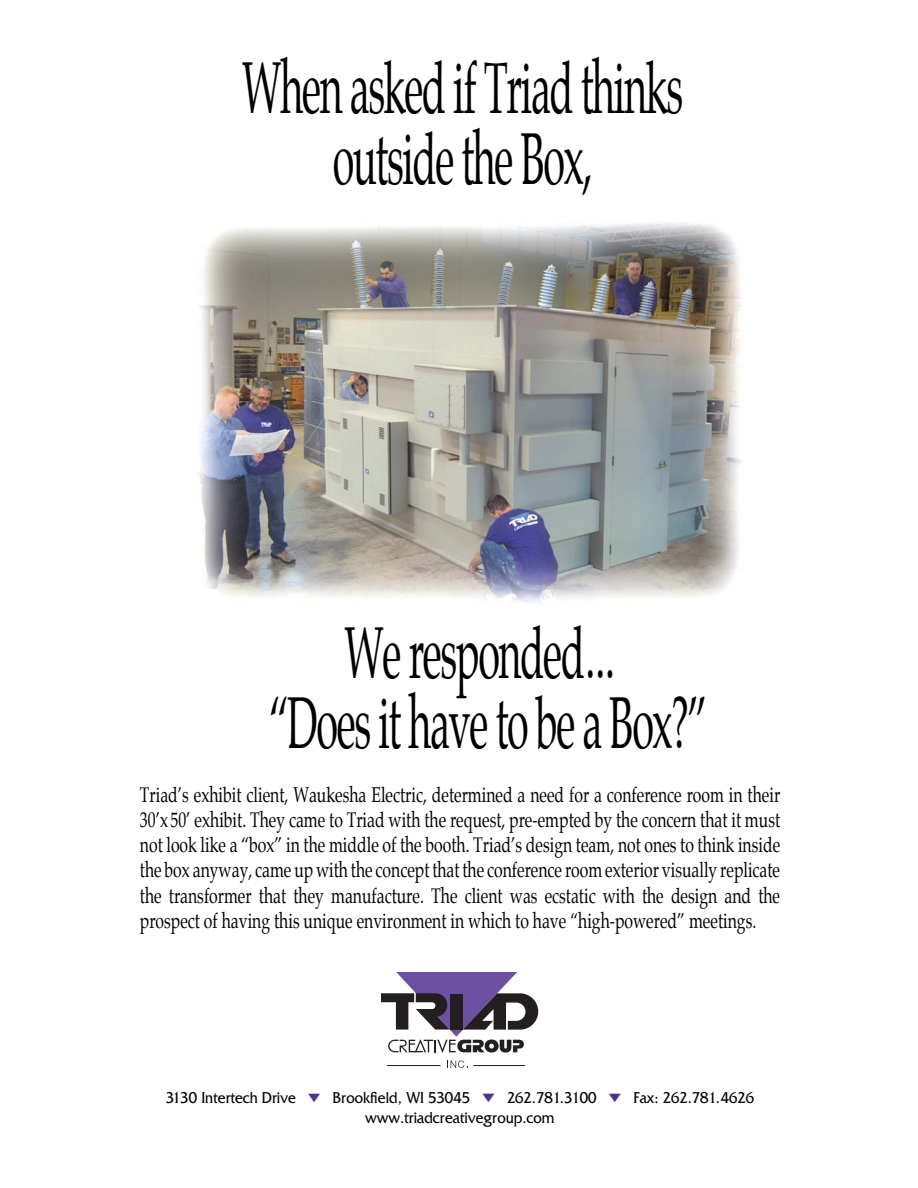
<style>
.page{position:relative;width:918px;height:1188px;background:#fff}
.page>*{position:absolute;margin:0;border:0;box-sizing:border-box;transform-origin:0 0}
.t1{font:72px/70.5px "Palatino";letter-spacing:-.035em;color:#000;text-align:center;scale:.55 1}
.t2{font:21px/25.2px "Palatino";color:#000;text-align:justify;scale:.75 1}
.t3{font:16.5px/19.8px "Friz Quadrata";color:#000;text-align:center;scale:.9 1}
.s1{color:#503090}
</style>
<div class="page">
<img style="left:199px;top:222px;width:542px;height:381px">
<svg style="left:447px;top:1061px;width:21px;height:7px"></svg>
<svg style="left:381px;top:972px;width:157px;height:81px"></svg>
<hr style="left:387px;top:1065px;width:54px;height:1px;background:#231f20">
<hr style="left:473px;top:1065px;width:52px;height:1px;background:#231f20">
<h1 class="t1" style="left:242px;top:58px;width:803px">When asked if Triad thinks outside the Box,</h1>
<h1 class="t1" style="left:269px;top:623px;width:799px">We responded...<br>“Does it have to be a Box?”</h1>
<p class="t2" style="left:140px;top:783px;width:855px">Triad’s exhibit client, Waukesha Electric, determined a need for a conference room in their 30’x 50’ exhibit. They came to Triad with the request, pre-empted by the concern that it must not look like a “box” in the middle of the booth. Triad’s design team, not ones to think inside the box anyway, came up with the concept that the conference room exterior visually replicate the transformer that they manufacture. The client was ecstatic with the design and the prospect of having this unique environment in which to have “high-powered” meetings.</p>
<p class="t3" style="left:166px;top:1089px;width:655px">3130 Intertech Drive <span class="s1">▼</span> Brookfield, WI 53045 <span class="s1">▼</span> 262.781.3100 <span class="s1">▼</span> Fax: 262.781.4626 www.triadcreativegroup.com</p>
</div>
